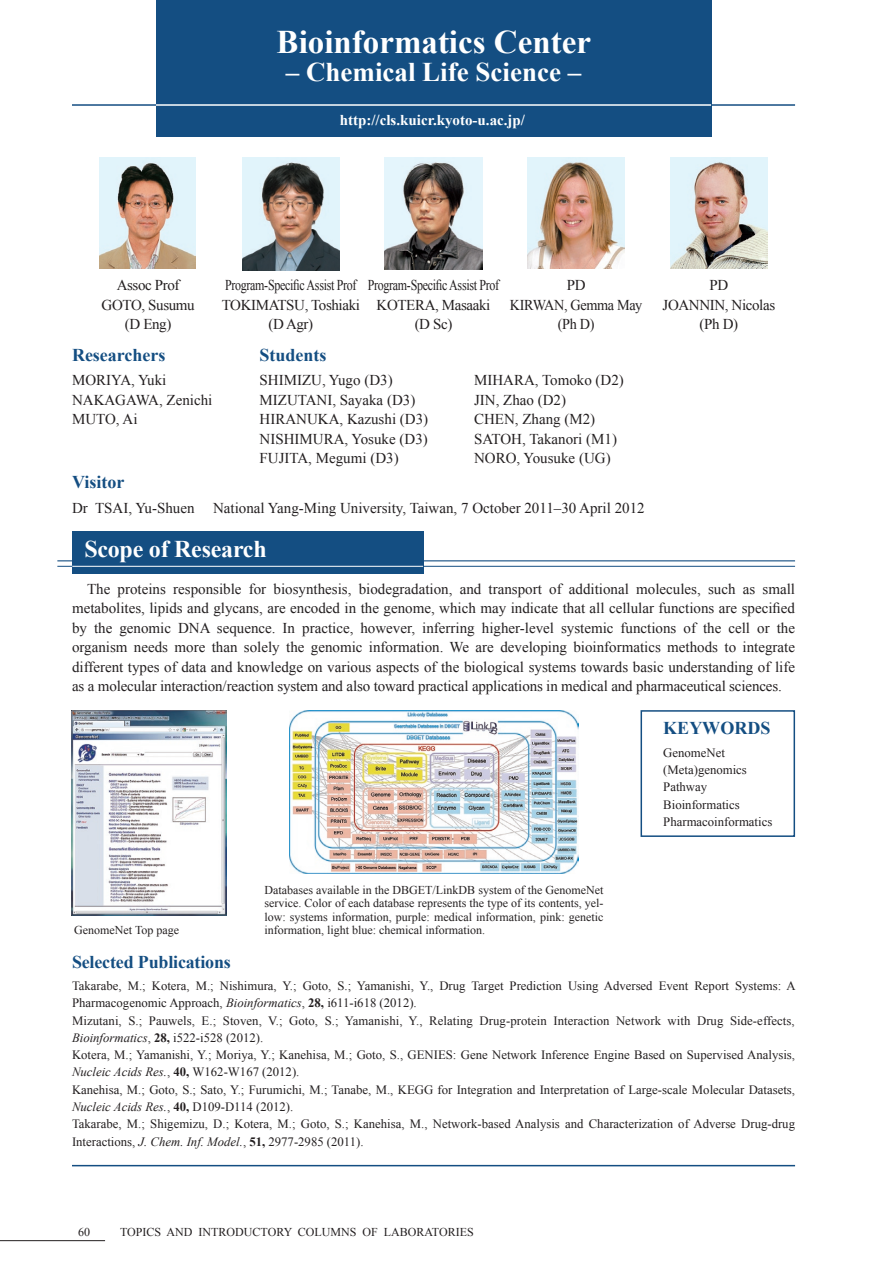
<style>
.page{position:relative;width:893px;height:1263px;background:#fff}
.page>*{position:absolute;margin:0;border:0;box-sizing:border-box;transform-origin:0 0}
.t1{font:700 33px "Times New Roman";color:#fff}
.t2{font:700 27px "Times New Roman";color:#fff}
.t3{font:700 24px "Times New Roman";letter-spacing:-.01em;color:#fff}
.t4{font:700 18px "Times New Roman";color:#144e82}
.t5{font:15px/19.5px "Times New Roman";letter-spacing:-.005em;color:#231f20}
.t6{font:15px/19.5px "Times New Roman";letter-spacing:-.025em;color:#231f20;text-align:center;scale:.8 1}
.t7{font:15px/19.5px "Times New Roman";letter-spacing:-.025em;color:#231f20;text-align:center}
.t8{font:700 15px "Times New Roman";color:#fff}
.t9{font:12.75px/17.2px "Times New Roman";color:#231f20}
.t10{font:12px/13.5px "Times New Roman";color:#231f20;text-align:justify}
.s1{font-style:italic}
.s2{font-weight:700}
</style>
<div class="page">
<hr style="left:72px;top:1165px;width:723px;height:1px;background:#144e82">
<hr style="left:72px;top:104px;width:723px;height:2px;background:#144e82">
<div style="left:156px;top:0;width:555px;height:136px;background:#144e82"></div>
<hr style="left:156px;top:104px;width:555px;height:2px;background:#fff">
<hr style="left:0;top:1240px;width:105px;height:1px;background:#231f20">
<img style="left:242px;top:158px;width:98px;height:112px">
<img style="left:385px;top:158px;width:97px;height:112px">
<img style="left:527px;top:158px;width:98px;height:110px">
<img style="left:670px;top:158px;width:98px;height:110px">
<hr style="left:423px;top:566px;width:372px;height:1px;background:#144e82">
<hr style="left:423px;top:560px;width:372px;height:1px;background:#144e82">
<div style="left:72px;top:531px;width:351px;height:43px;background:#144e82"></div>
<hr style="left:72px;top:566px;width:351px;height:1px;background:#fff">
<svg style="left:57px;top:560px;width:15px;height:7px"></svg>
<svg style="left:195px;top:158px;width:1px;height:110px"></svg>
<img style="left:99px;top:158px;width:96px;height:111px">
<div style="left:640px;top:710px;width:155px;height:127px;border:2px solid #144e82"></div>
<img style="left:72px;top:710px;width:155px;height:205px">
<img style="left:289px;top:710px;width:289px;height:163px">
<h1 class="t1" style="left:277px;top:19px;width:316px">Bioinformatics Center</h1>
<h2 class="t2" style="left:286px;top:53px;width:297px">– Chemical Life Science –</h2>
<p class="t8" style="left:340px;top:110px;width:187px">http://cls.kuicr.kyoto-u.ac.jp/</p>
<p class="t7" style="left:102px;top:275px;width:95px">Assoc Prof<br>GOTO, Susumu (D Eng)</p>
<p class="t6" style="left:222px;top:275px;width:174px">Program-Specific Assist Prof<br>TOKIMATSU, Toshiaki (D Agr)</p>
<p class="t7" style="left:510px;top:275px;width:134px">PD<br>KIRWAN, Gemma May (Ph D)</p>
<p class="t6" style="left:368px;top:275px;width:166px">Program-Specific Assist Prof<br>KOTERA, Masaaki (D Sc)</p>
<p class="t7" style="left:662px;top:275px;width:114px">PD<br>JOANNIN, Nicolas (Ph D)</p>
<p class="t4" style="left:72px;top:342px;width:95px">Researchers</p>
<p class="t5" style="left:72px;top:370px;width:142px">MORIYA, Yuki<br>NAKAGAWA, Zenichi<br>MUTO, Ai</p>
<p class="t4" style="left:260px;top:342px;width:69px">Students</p>
<p class="t5" style="left:260px;top:370px;width:170px">SHIMIZU, Yugo (D3)<br>MIZUTANI, Sayaka (D3)<br>HIRANUKA, Kazushi (D3)<br>NISHIMURA, Yosuke (D3)<br>FUJITA, Megumi (D3)</p>
<p class="t5" style="left:474px;top:370px;width:151px">MIHARA, Tomoko (D2)<br>JIN, Zhao (D2)<br>CHEN, Zhang (M2)<br>SATOH, Takanori (M1)<br>NORO, Yousuke (UG)</p>
<p class="t4" style="left:72px;top:470px;width:54px">Visitor</p>
<p class="t5" style="left:72px;top:498px;width:574px">Dr TSAI, Yu-Shuen National Yang-Ming University, Taiwan, 7 October 2011–30 April 2012</p>
<h3 class="t3" style="left:84px;top:533px;width:184px">Scope of Research</h3>
<p class="t5" style="left:72px;top:579px;width:725px;text-align:justify;text-indent:15px">The proteins responsible for biosynthesis, biodegradation, and transport of additional molecules, such as small metabolites, lipids and glycans, are encoded in the genome, which may indicate that all cellular functions are specified by the genomic DNA sequence. In practice, however, inferring higher-level systemic functions of the cell or the organism needs more than solely the genomic information. We are developing bioinformatics methods to integrate different types of data and knowledge on various aspects of the biological systems towards basic understanding of life as a molecular interaction/reaction system and also toward practical applications in medical and pharmaceutical sciences.</p>
<p class="t10" style="left:74px;top:923px;width:106px">GenomeNet Top page</p>
<p class="t10" style="left:264px;top:883px;width:341px">Databases available in the DBGET/LinkDB system of the GenomeNet service. Color of each database represents the type of its contents, yel&shy;low: systems information, purple: medical information, pink: genetic information, light blue: chemical information.</p>
<p class="t4" style="left:663px;top:716px;width:109px">KEYWORDS</p>
<p class="t9" style="left:663px;top:744px;width:111px">GenomeNet (Meta)genomics<br>Pathway<br>Bioinformatics<br>Pharmacoinformatics</p>
<p class="t4" style="left:72px;top:949px;width:160px">Selected Publications</p>
<p class="t9" style="left:72px;top:977px;width:725px">Takarabe, M.; Kotera, M.; Nishimura, Y.; Goto, S.; Yamanishi, Y., Drug Target Prediction Using Adversed Event Report Systems: A Pharmacogenomic Approach, <span class="s1">Bioinformatics</span>, <span class="s2">28,</span> i611-i618 (2012).<br>Mizutani, S.; Pauwels, E.; Stoven, V.; Goto, S.; Yamanishi, Y., Relating Drug-protein Interaction Network with Drug Side-effects, <span class="s1">Bioinformatics</span>, <span class="s2">28,</span> i522-i528 (2012).<br>Kotera, M.; Yamanishi, Y.; Moriya, Y.; Kanehisa, M.; Goto, S., GENIES: Gene Network Inference Engine Based on Supervised Analysis, <span class="s1">Nucleic Acids Res.</span>, <span class="s2">40,</span> W162-W167 (2012).<br>Kanehisa, M.; Goto, S.; Sato, Y.; Furumichi, M.; Tanabe, M., KEGG for Integration and Interpretation of Large-scale Molecular Datasets, <span class="s1">Nucleic Acids Res.</span>, <span class="s2">40,</span> D109-D114 (2012).<br>Takarabe, M.; Shigemizu, D.; Kotera, M.; Goto, S.; Kanehisa, M., Network-based Analysis and Characterization of Adverse Drug-drug Interactions, <span class="s1">J. Chem. Inf. Model.</span>, <span class="s2">51,</span> 2977-2985 (2011).</p>
<p class="t10" style="left:78px;top:1225px;width:13px">60</p>
<p class="t10" style="left:120px;top:1225px;width:355px">TOPICS AND INTRODUCTORY COLUMNS OF LABORATORIES</p>
</div>
